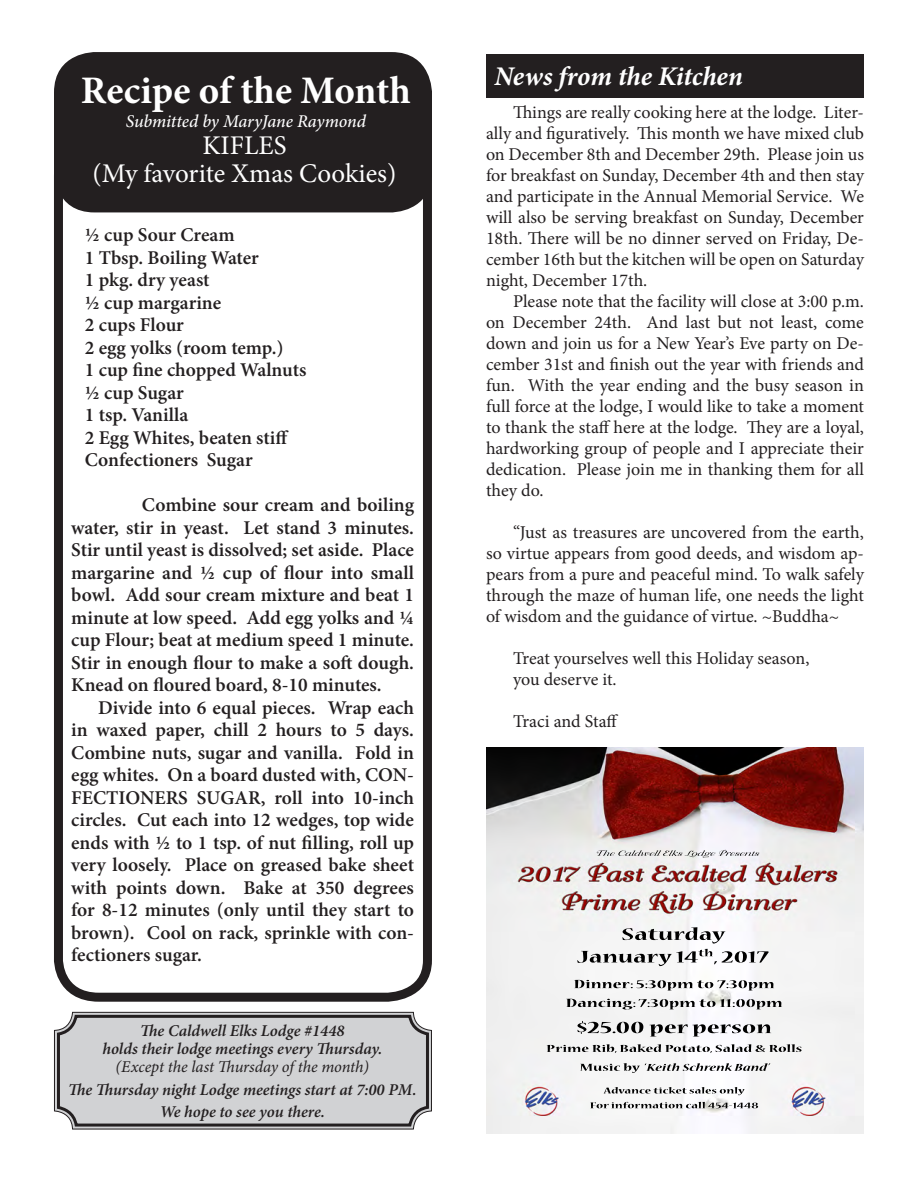
<style>
.page{position:relative;width:918px;height:1188px;background:#fff}
.page>*{position:absolute;margin:0;border:0;box-sizing:border-box;transform-origin:0 0}
.t1{font:700 39px "Minion Pro";letter-spacing:-.005em;color:#fff}
.t2{font:27px "Minion Pro";color:#fff}
.t3{font:italic 700 27px "Minion Pro";letter-spacing:-.005em;color:#fff}
.t4{font:600 19.5px/22.5px "Minion Pro";color:#231f20;text-align:justify}
.t5{font:18px/21px "Minion Pro";color:#231f20;text-align:justify}
.t6{font:italic 500 18px "Minion Pro";letter-spacing:-.01em;color:#fff}
.t7{font:italic 600 16.5px "Minion Pro";color:#231f20}
.t8{font:italic 16.5px "Minion Pro";letter-spacing:-.005em;color:#231f20}
</style>
<div class="page">
<div style="left:54px;top:134px;width:378px;height:868px;border:9px solid #231f20;border-radius:39px"></div>
<div style="left:54px;top:52px;width:378px;height:160px;background:#231f20;border-radius:40px"></div>
<div style="left:486px;top:54px;width:378px;height:43px;background:#231f20"></div>
<img style="left:486px;top:747px;width:378px;height:387px">
<img style="left:597px;top:850px;width:130px;height:6px">
<svg style="left:54px;top:1011px;width:378px;height:119px;background:#cacbcd"></svg>
<div style="left:57px;top:1015px;width:372px;height:112px;border:3px solid #231f20;border-radius:18px"></div>
<p class="t1" style="left:81px;top:63px;width:332px">Recipe of the Month</p>
<p class="t6" style="left:126px;top:108px;width:241px">Submitted by MaryJane Raymond</p>
<p class="t2" style="left:202px;top:127px;width:86px">KIFLES</p>
<p class="t2" style="left:92px;top:155px;width:306px">(My favorite Xmas Cookies)</p>
<p class="t4" style="left:85px;top:224px;width:151px">½ cup Sour Cream</p>
<p class="t4" style="left:85px;top:246px;width:176px">1 Tbsp. Boiling Water</p>
<p class="t4" style="left:85px;top:269px;width:126px">1 pkg. dry yeast</p>
<p class="t4" style="left:85px;top:291px;width:138px">½ cup margarine</p>
<p class="t4" style="left:85px;top:314px;width:101px">2 cups Flour</p>
<p class="t4" style="left:85px;top:336px;width:200px">2 egg yolks (room temp.)</p>
<p class="t4" style="left:85px;top:359px;width:223px">1 cup fine chopped Walnuts</p>
<p class="t4" style="left:85px;top:381px;width:101px">½ cup Sugar</p>
<p class="t4" style="left:85px;top:404px;width:105px">1 tsp. Vanilla</p>
<p class="t4" style="left:85px;top:426px;width:205px">2 Egg Whites, beaten stiff</p>
<p class="t4" style="left:85px;top:449px;width:169px">Confectioners Sugar</p>
<p class="t4" style="left:71px;top:494px;width:344px;text-indent:71px">Combine sour cream and boiling water, stir in yeast. Let stand 3 minutes.<br>Stir until yeast is dissolved; set aside. Place margarine and ½ cup of flour into small bowl. Add sour cream mixture and beat 1 minute at low speed. Add egg yolks and ¼ cup Flour; beat at medium speed 1 minute.<br>Stir in enough flour to make a soft dough.<br>Knead on floured board, 8-10 minutes.</p>
<p class="t4" style="left:71px;top:696px;width:344px;text-indent:27px">Divide into 6 equal pieces. Wrap each in waxed paper, chill 2 hours to 5 days.<br>Combine nuts, sugar and vanilla. Fold in egg whites. On a board dusted with, CON-FECTIONERS SUGAR, roll into 10-inch circles. Cut each into 12 wedges, top wide ends with ½ to 1 tsp. of nut filling, roll up very loosely. Place on greased bake sheet with points down. Bake at 350 degrees for 8-12 minutes (only until they start to brown). Cool on rack, sprinkle with con&shy;fectioners sugar.</p>
<p class="t7" style="left:140px;top:1019px;width:206px">The Caldwell Elks Lodge #1448</p>
<p class="t7" style="left:103px;top:1037px;width:281px">holds their lodge meetings every Thursday.</p>
<p class="t8" style="left:116px;top:1055px;width:255px">(Except the last Thursday of the month)</p>
<p class="t7" style="left:68px;top:1078px;width:350px">The Thursday night Lodge meetings start at 7:00 PM.</p>
<p class="t7" style="left:160px;top:1100px;width:167px">We hope to see you there.</p>
<p class="t3" style="left:494px;top:57px;width:250px">News from the Kitchen</p>
<p class="t5" style="left:486px;top:102px;width:380px;text-indent:27px">Things are really cooking here at the lodge. Liter&shy;ally and figuratively. This month we have mixed club on December 8th and December 29th. Please join us for breakfast on Sunday, December 4th and then stay and participate in the Annual Memorial Service. We will also be serving breakfast on Sunday, December 18th. There will be no dinner served on Friday, De&shy;cember 16th but the kitchen will be open on Saturday night, December 17th.</p>
<p class="t5" style="left:486px;top:291px;width:380px;text-indent:27px">Please note that the facility will close at 3:00 p.m. on December 24th. And last but not least, come down and join us for a New Year’s Eve party on De&shy;cember 31st and finish out the year with friends and fun. With the year ending and the busy season in full force at the lodge, I would like to take a moment to thank the staff here at the lodge. They are a loyal, hardworking group of people and I appreciate their dedication. Please join me in thanking them for all they do.</p>
<p class="t5" style="left:486px;top:522px;width:380px;text-indent:27px">“Just as treasures are uncovered from the earth, so virtue appears from good deeds, and wisdom ap&shy;pears from a pure and peaceful mind. To walk safely through the maze of human life, one needs the light of wisdom and the guidance of virtue. ~Buddha~</p>
<p class="t5" style="left:513px;top:648px;width:298px">Treat yourselves well this Holiday season,</p>
<p class="t5" style="left:513px;top:669px;width:105px">you deserve it.</p>
<p class="t5" style="left:513px;top:711px;width:107px">Traci and Staff</p>
</div>
